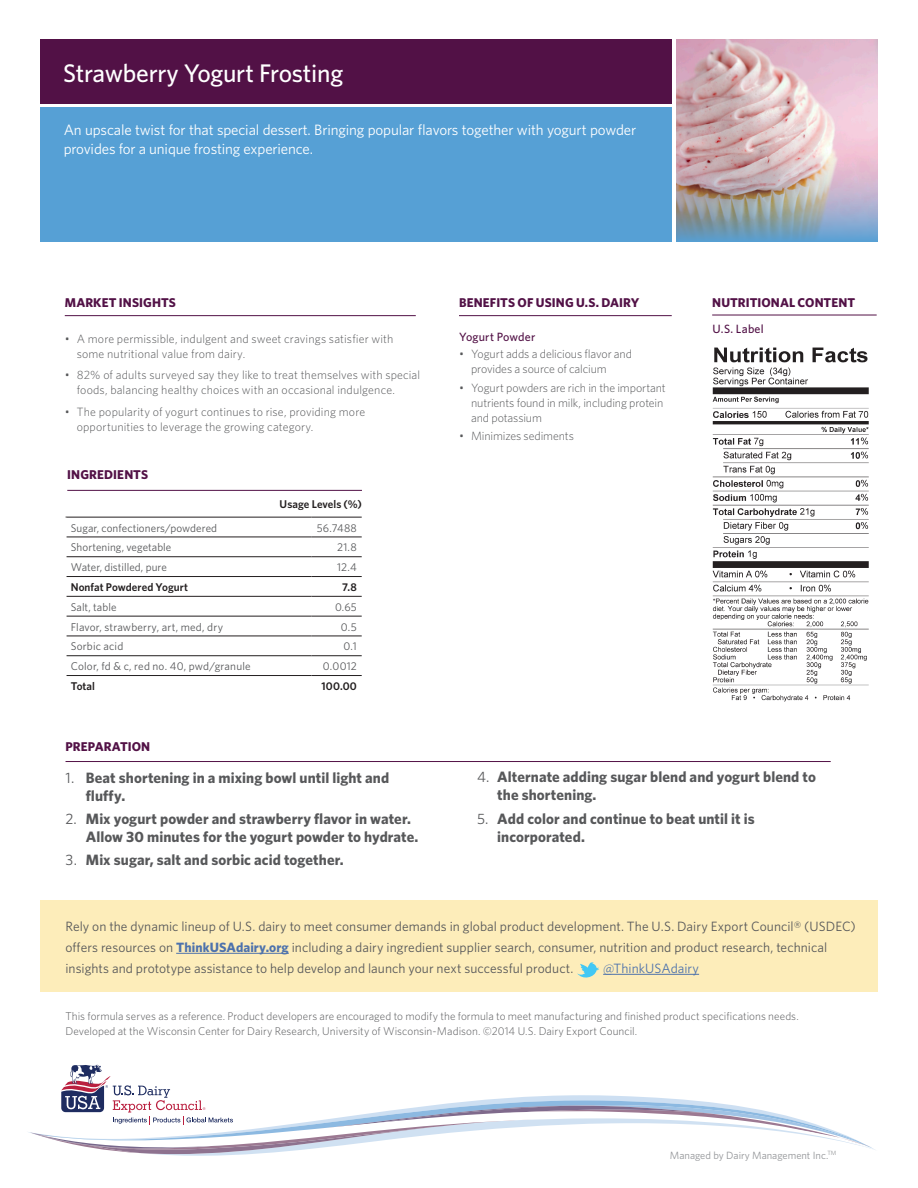
<style>
.page{position:relative;width:918px;height:1188px;background:#fff}
.page>*{position:absolute;margin:0;border:0;box-sizing:border-box;transform-origin:0 0}
.t1{font:500 25.5px "Whitney";letter-spacing:-.01em;color:#fff}
.t2{font:700 15px/18px "Whitney";letter-spacing:.005em;color:#57585a}
.Signoff{font:15px/19.5px "Whitney";letter-spacing:-.01em;color:#fff}
.Signoff-2{font:13.5px/21px "Whitney";letter-spacing:.005em;color:#57585a}
.Signoff-3{font:13.5px "Whitney";color:#4d72ac}
.Subhead{font:700 12.75px "Whitney";letter-spacing:.01em;color:#521146}
.t3{font:300 12px/15px "Whitney";letter-spacing:.005em;color:#57585a}
.Subhead-2{font:500 12px "Whitney";letter-spacing:.015em;color:#521146}
.Body__L2{font:300 11.25px/15px "Whitney";letter-spacing:.005em;color:#57585a}
.Table_Header{font:11.25px "Whitney";letter-spacing:.01em;color:#57585a}
.Table_Header-2{font:600 11.25px "Whitney";letter-spacing:.005em;color:#231f20}
.t4{font:10.5px "Whitney";color:#939598}
.s1{font-weight:400}
.s2{font-weight:700;color:#4d72ac}
</style>
<div class="page">
<div style="left:40px;top:107px;width:632px;height:135px;background:#56a0d5"></div>
<div style="left:40px;top:39px;width:632px;height:64px;background:#521146"></div>
<img style="left:677px;top:39px;width:201px;height:111px">
<img style="left:676px;top:150px;width:202px;height:92px">
<hr style="left:459px;top:315px;width:213px;height:1px;background:#521146">
<hr style="left:65px;top:315px;width:351px;height:1px;background:#521146">
<img style="left:712px;top:347px;width:156px;height:355px">
<hr style="left:712px;top:315px;width:165px;height:1px;background:#521146">
<hr style="left:66px;top:517px;width:245px;height:1px;background:#231f20">
<hr style="left:311px;top:517px;width:51px;height:1px;background:#231f20">
<hr style="left:66px;top:537px;width:245px;height:1px;background:#231f20">
<hr style="left:311px;top:537px;width:51px;height:1px;background:#231f20">
<hr style="left:66px;top:556px;width:245px;height:1px;background:#231f20">
<hr style="left:311px;top:556px;width:51px;height:1px;background:#231f20">
<hr style="left:66px;top:576px;width:245px;height:1px;background:#231f20">
<hr style="left:311px;top:576px;width:51px;height:1px;background:#231f20">
<hr style="left:66px;top:596px;width:245px;height:1px;background:#231f20">
<hr style="left:311px;top:596px;width:51px;height:1px;background:#231f20">
<hr style="left:66px;top:616px;width:245px;height:1px;background:#231f20">
<hr style="left:311px;top:616px;width:51px;height:1px;background:#231f20">
<hr style="left:66px;top:636px;width:245px;height:1px;background:#231f20">
<hr style="left:311px;top:636px;width:51px;height:1px;background:#231f20">
<hr style="left:66px;top:655px;width:245px;height:1px;background:#231f20">
<hr style="left:311px;top:655px;width:51px;height:1px;background:#231f20">
<hr style="left:66px;top:675px;width:245px;height:1px;background:#231f20">
<hr style="left:311px;top:675px;width:51px;height:1px;background:#231f20">
<svg style="left:66px;top:536px;width:1px;height:140px"></svg>
<hr style="left:67px;top:490px;width:295px;height:1px;background:#521146">
<hr style="left:66px;top:761px;width:765px;height:1px;background:#521146">
<div style="left:40px;top:900px;width:838px;height:92px;background:#fdedba"></div>
<svg style="left:30px;top:1065px;width:845px;height:91px"></svg>
<hr style="left:176px;top:953px;width:113px;height:1px;background:#4d72ac">
<hr style="left:603px;top:974px;width:96px;height:1px;background:#4d72ac">
<svg style="left:577px;top:962px;width:22px;height:16px"></svg>
<p class="t1" style="left:63px;top:57px;width:282px">Strawberry Yogurt Frosting</p>
<p class="Signoff" style="left:64px;top:119px;width:574px">An upscale twist for that special dessert. Bringing popular flavors together with yogurt powder provides for a unique frosting experience.</p>
<p class="Subhead" style="left:65px;top:294px;width:113px">MARKET INSIGHTS</p>
<p class="t3" style="left:77px;top:331px;width:318px;text-indent:-12px">• A more permissible, indulgent and sweet cravings satisfier with some nutritional value from dairy.</p>
<p class="t3" style="left:77px;top:367px;width:345px;text-indent:-12px">• 82% of adults surveyed say they like to treat themselves with special foods, balancing healthy choices with an occasional indulgence.</p>
<p class="t3" style="left:77px;top:404px;width:290px;text-indent:-12px">• The popularity of yogurt continues to rise, providing more opportunities to leverage the growing category.</p>
<p class="Subhead" style="left:67px;top:466px;width:82px">INGREDIENTS</p>
<p class="Table_Header-2" style="left:280px;top:496px;width:84px">Usage Levels (%)</p>
<p class="Table_Header" style="left:71px;top:520px;width:148px">Sugar, confectioners/powdered</p>
<p class="Table_Header" style="left:317px;top:520px;width:42px">56.7488</p>
<p class="Table_Header" style="left:71px;top:540px;width:102px">Shortening, vegetable</p>
<p class="Table_Header" style="left:337px;top:540px;width:21px">21.8</p>
<p class="Table_Header" style="left:71px;top:560px;width:98px">Water, distilled, pure</p>
<p class="Table_Header" style="left:337px;top:560px;width:21px">12.4</p>
<p class="Table_Header-2" style="left:71px;top:580px;width:119px">Nonfat Powdered Yogurt</p>
<p class="Table_Header-2" style="left:342px;top:580px;width:16px">7.8</p>
<p class="Table_Header" style="left:71px;top:599px;width:47px">Salt, table</p>
<p class="Table_Header" style="left:335px;top:599px;width:23px">0.65</p>
<p class="Table_Header" style="left:71px;top:619px;width:154px">Flavor, strawberry, art, med, dry</p>
<p class="Table_Header" style="left:341px;top:619px;width:18px">0.5</p>
<p class="Table_Header" style="left:71px;top:639px;width:54px">Sorbic acid</p>
<p class="Table_Header" style="left:343px;top:639px;width:15px">0.1</p>
<p class="Table_Header" style="left:71px;top:659px;width:181px">Color, fd &amp; c, red no. 40, pwd/granule</p>
<p class="Table_Header" style="left:323px;top:659px;width:36px">0.0012</p>
<p class="Table_Header-2" style="left:71px;top:679px;width:26px">Total</p>
<p class="Table_Header-2" style="left:322px;top:679px;width:37px">100.00</p>
<p class="Subhead" style="left:459px;top:294px;width:182px">BENEFITS OF USING U.S. DAIRY</p>
<p class="Subhead-2" style="left:459px;top:329px;width:78px">Yogurt Powder</p>
<p class="t3" style="left:471px;top:346px;width:163px;text-indent:-12px">• Yogurt adds a delicious flavor and provides a source of calcium</p>
<p class="t3" style="left:471px;top:380px;width:196px;text-indent:-12px">• Yogurt powders are rich in the important nutrients found in milk, including protein and potassium</p>
<p class="t3" style="left:459px;top:428px;width:117px">• Minimizes sediments</p>
<p class="Subhead" style="left:712px;top:294px;width:145px">NUTRITIONAL CONTENT</p>
<p class="Subhead-2" style="left:712px;top:321px;width:53px">U.S. Label</p>
<p class="Subhead" style="left:66px;top:738px;width:86px">PREPARATION</p>
<p class="t2" style="left:86px;top:768px;width:305px;text-indent:-20px"><span class="s1">1.</span> Beat shortening in a mixing bowl until light and fluffy.</p>
<p class="t2" style="left:86px;top:809px;width:334px;text-indent:-20px"><span class="s1">2.</span> Mix yogurt powder and strawberry flavor in water.<br>Allow 30 minutes for the yogurt powder to hydrate.</p>
<p class="t2" style="left:66px;top:851px;width:280px"><span class="s1">3.</span> Mix sugar, salt and sorbic acid together.</p>
<p class="t2" style="left:497px;top:768px;width:320px;text-indent:-20px"><span class="s1">4.</span> Alternate adding sugar blend and yogurt blend to the shortening.</p>
<p class="t2" style="left:497px;top:809px;width:259px;text-indent:-20px"><span class="s1">5.</span> Add color and continue to beat until it is incorporated.</p>
<p class="Signoff-2" style="left:65px;top:915px;width:792px">Rely on the dynamic lineup of U.S. dairy to meet consumer demands in global product development. The U.S. Dairy Export Council® (USDEC) offers resources on <span class="s2">ThinkUSAdairy.org</span> including a dairy ingredient supplier search, consumer, nutrition and product research, technical insights and prototype assistance to help develop and launch your next successful product.</p>
<p class="Signoff-3" style="left:603px;top:959px;width:97px">@ThinkUSAdairy</p>
<p class="Body__L2" style="left:65px;top:1008px;width:735px">This formula serves as a reference. Product developers are encouraged to modify the formula to meet manufacturing and finished product specifications needs.<br>Developed at the Wisconsin Center for Dairy Research, University of Wisconsin-Madison. ©2014 U.S. Dairy Export Council.</p>
<p class="t4" style="left:670px;top:1148px;width:168px">Managed by Dairy Management Inc.<sup>TM</sup></p>
</div>
